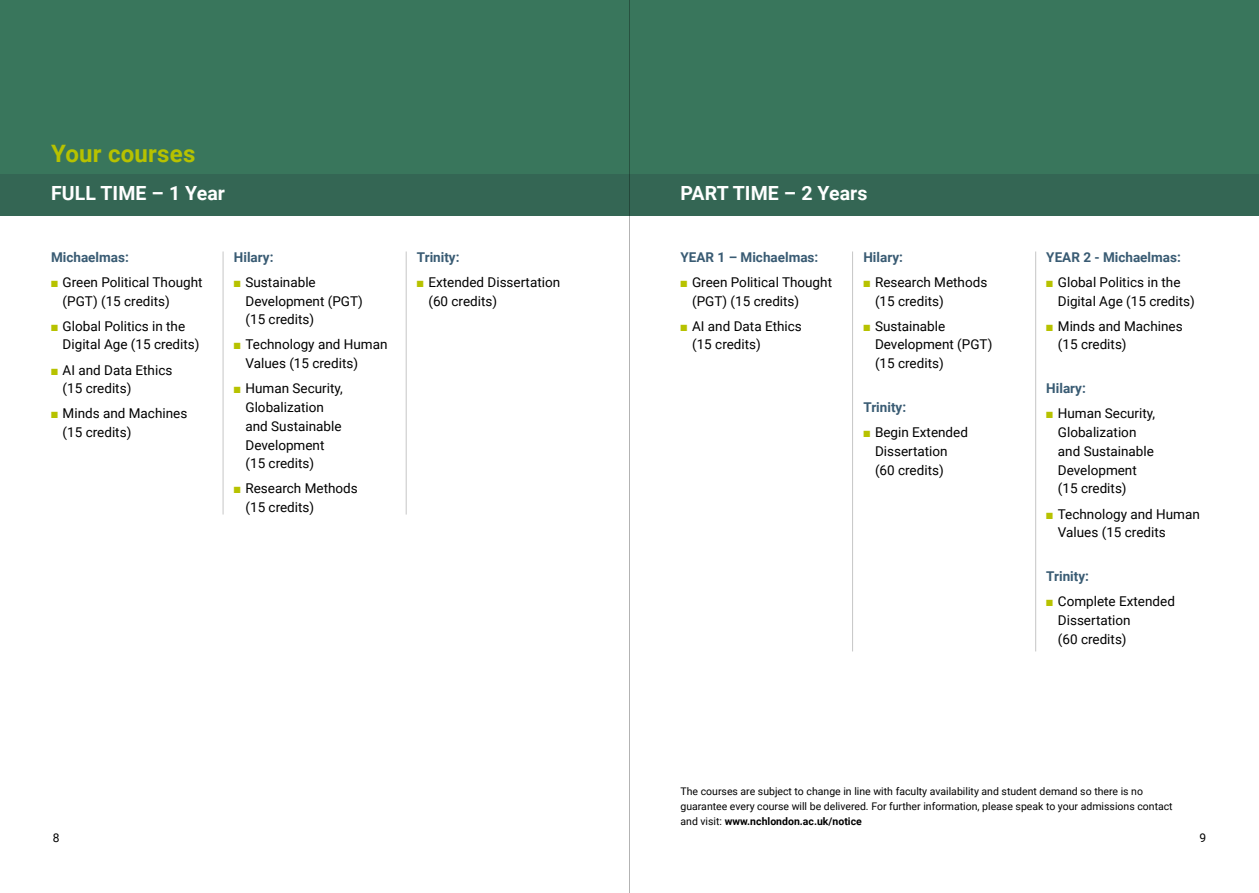
<style>
.page{position:relative;width:1259px;height:893px;background:#fff}
.page>*{position:absolute;margin:0;border:0;box-sizing:border-box;transform-origin:0 0}
.t1{font:700 24px "Roboto";letter-spacing:.01em;color:#b7c200}
.t2{font:700 19.5px "Roboto";letter-spacing:.005em;color:#fff}
.t3{font:13.5px/18.8px "Roboto";color:#000}
.t4{font:700 13.5px "Roboto";color:#395b73}
.t5{font:12px "Roboto";color:#000}
.t6{font:10.5px/15px "Roboto";color:#000}
.s1{color:#b7c200}
.s2{font-weight:700}
</style>
<div class="page">
<div style="left:0;top:0;width:1259px;height:216px;background:#39765c"></div>
<div style="left:0;top:174px;width:1259px;height:42px;background:#346654"></div>
<hr style="left:223px;top:251px;width:1px;height:263px;background:#c6c6c6">
<hr style="left:406px;top:251px;width:1px;height:263px;background:#c6c6c6">
<hr style="left:629px;top:0;width:1px;height:893px;background:#000">
<hr style="left:852px;top:251px;width:1px;height:400px;background:#c6c6c6">
<hr style="left:1035px;top:251px;width:1px;height:400px;background:#c6c6c6">
<h1 class="t1" style="left:51px;top:137px;width:146px">Your courses</h1>
<h2 class="t2" style="left:51px;top:180px;width:176px">FULL TIME – 1 Year</h2>
<h2 class="t2" style="left:680px;top:180px;width:188px">PART TIME – 2 Years</h2>
<p class="t4" style="left:51px;top:247px;width:79px">Michaelmas:</p>
<p class="t3" style="left:63px;top:272px;width:141px;text-indent:-12px"><span class="s1">■</span> Green Political Thought (PGT) (15 credits)</p>
<p class="t3" style="left:63px;top:316px;width:138px;text-indent:-12px"><span class="s1">■</span> Global Politics in the<br>Digital Age (15 credits)</p>
<p class="t3" style="left:63px;top:360px;width:111px;text-indent:-12px"><span class="s1">■</span> AI and Data Ethics (15 credits)</p>
<p class="t3" style="left:63px;top:404px;width:126px;text-indent:-12px"><span class="s1">■</span> Minds and Machines (15 credits)</p>
<p class="t4" style="left:234px;top:247px;width:41px">Hilary:</p>
<p class="t3" style="left:245px;top:272px;width:119px;text-indent:-12px"><span class="s1">■</span> Sustainable<br>Development (PGT) (15 credits)</p>
<p class="t3" style="left:245px;top:335px;width:143px;text-indent:-12px"><span class="s1">■</span> Technology and Human<br>Values (15 credits)</p>
<p class="t3" style="left:245px;top:379px;width:99px;text-indent:-12px"><span class="s1">■</span> Human Security,<br>Globalization and Sustainable<br>Development (15 credits)</p>
<p class="t3" style="left:245px;top:479px;width:114px;text-indent:-12px"><span class="s1">■</span> Research Methods (15 credits)</p>
<p class="t4" style="left:417px;top:247px;width:44px">Trinity:</p>
<p class="t3" style="left:428px;top:272px;width:133px;text-indent:-12px"><span class="s1">■</span> Extended Dissertation (60 credits)</p>
<p class="t4" style="left:680px;top:247px;width:139px">YEAR 1 – Michaelmas:</p>
<p class="t3" style="left:692px;top:272px;width:141px;text-indent:-12px"><span class="s1">■</span> Green Political Thought (PGT) (15 credits)</p>
<p class="t3" style="left:692px;top:316px;width:111px;text-indent:-12px"><span class="s1">■</span> AI and Data Ethics (15 credits)</p>
<p class="t4" style="left:863px;top:247px;width:41px">Hilary:</p>
<p class="t3" style="left:875px;top:272px;width:114px;text-indent:-12px"><span class="s1">■</span> Research Methods (15 credits)</p>
<p class="t3" style="left:875px;top:316px;width:119px;text-indent:-12px"><span class="s1">■</span> Sustainable<br>Development (PGT) (15 credits)</p>
<p class="t4" style="left:863px;top:398px;width:44px">Trinity:</p>
<p class="t3" style="left:875px;top:422px;width:94px;text-indent:-12px"><span class="s1">■</span> Begin Extended<br>Dissertation (60 credits)</p>
<p class="t4" style="left:1046px;top:247px;width:136px">YEAR 2 - Michaelmas:</p>
<p class="t3" style="left:1058px;top:272px;width:138px;text-indent:-12px"><span class="s1">■</span> Global Politics in the<br>Digital Age (15 credits)</p>
<p class="t3" style="left:1058px;top:316px;width:126px;text-indent:-12px"><span class="s1">■</span> Minds and Machines (15 credits)</p>
<p class="t4" style="left:1046px;top:379px;width:41px">Hilary:</p>
<p class="t3" style="left:1058px;top:404px;width:99px;text-indent:-12px"><span class="s1">■</span> Human Security,<br>Globalization and Sustainable<br>Development (15 credits)</p>
<p class="t3" style="left:1058px;top:504px;width:143px;text-indent:-12px"><span class="s1">■</span> Technology and Human<br>Values (15 credits</p>
<p class="t4" style="left:1046px;top:567px;width:44px">Trinity:</p>
<p class="t3" style="left:1058px;top:592px;width:119px;text-indent:-12px"><span class="s1">■</span> Complete Extended<br>Dissertation<br>(60 credits)</p>
<p class="t6" style="left:680px;top:783px;width:494px">The courses are subject to change in line with faculty availability and student demand so there is no guarantee every course will be delivered. For further information, please speak to your admissions contact and visit: <span class="s2">www.nchlondon.ac.uk/notice</span></p>
<p class="t5" style="left:53px;top:830px;width:8px">8</p>
<p class="t5" style="left:1199px;top:830px;width:8px">9</p>
</div>
